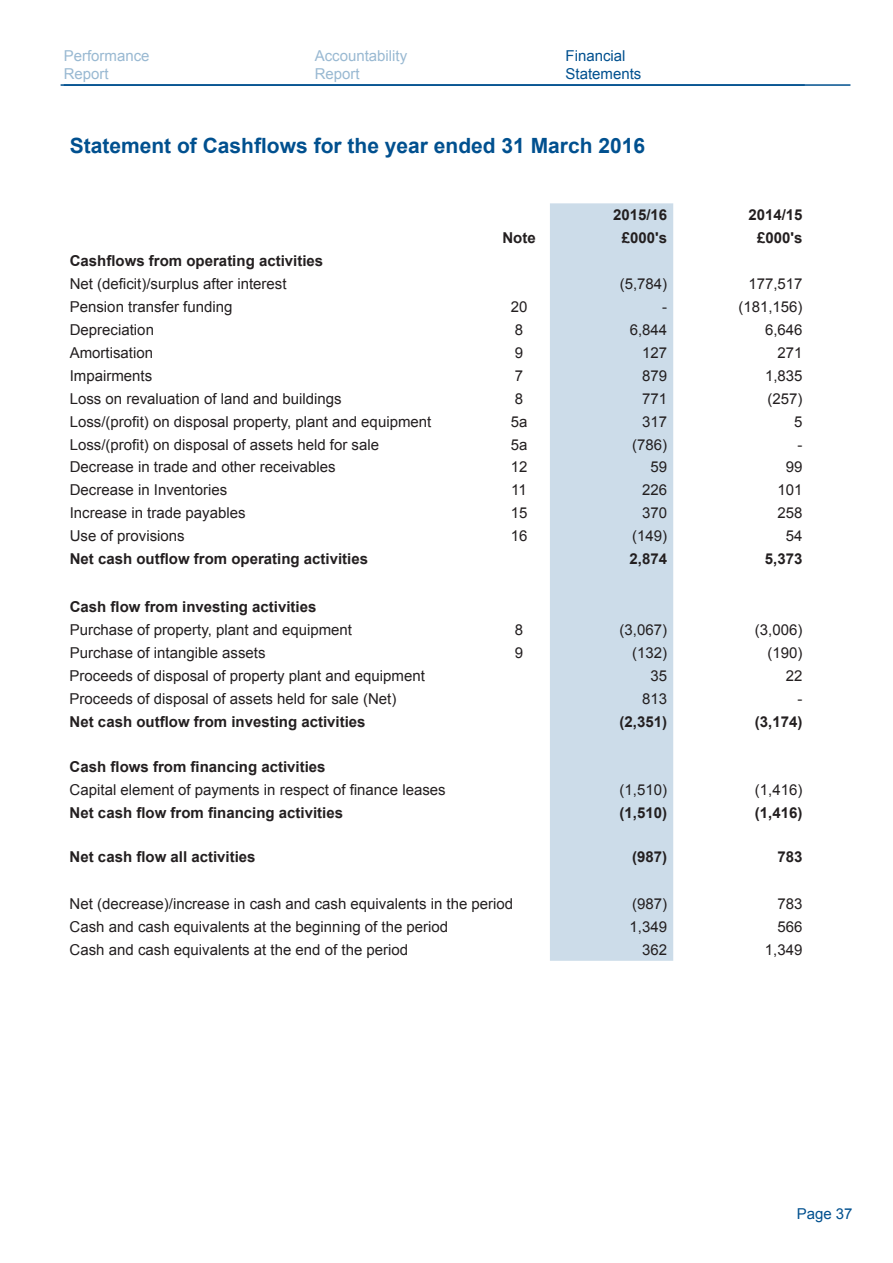
<style>
.page{position:relative;width:893px;height:1263px;background:#fff}
.page>*{position:absolute;margin:0;border:0;box-sizing:border-box;transform-origin:0 0}
.t1{font:700 21px "Arial";color:#00508f}
.t2{font:15px "Arial";color:#231f20}
.t3{font:700 15px "Arial";color:#231f20}
.t4{font:15px/18px "Arial";color:#99b9d2}
.t5{font:15px/18px "Arial";color:#00508f}
</style>
<div class="page">
<hr style="left:64px;top:84px;width:786px;height:2px;background:#00508f">
<hr style="left:61px;top:84px;width:744px;height:2px;background:#00508f">
<div style="left:550px;top:203px;width:123px;height:758px;background:#ccdce9"></div>
<p class="t4" style="left:64px;top:47px;width:87px">Performance<br>Report</p>
<p class="t4" style="left:315px;top:47px;width:94px">Accountability<br>Report</p>
<p class="t5" style="left:565px;top:47px;width:77px">Financial<br>Statements</p>
<h1 class="t1" style="left:70px;top:131px;width:577px">Statement of Cashflows for the year ended 31 March 2016</h1>
<p class="t3" style="left:613px;top:205px;width:56px">2015/16</p>
<p class="t3" style="left:748px;top:205px;width:56px">2014/15</p>
<p class="t3" style="left:502px;top:228px;width:35px">Note</p>
<p class="t3" style="left:622px;top:228px;width:47px">£000's</p>
<p class="t3" style="left:757px;top:228px;width:47px">£000's</p>
<p class="t3" style="left:70px;top:251px;width:255px">Cashflows from operating activities</p>
<p class="t2" style="left:70px;top:274px;width:218px">Net (deficit)/surplus after interest</p>
<p class="t2" style="left:620px;top:274px;width:49px">(5,784)</p>
<p class="t2" style="left:748px;top:274px;width:56px">177,517</p>
<p class="t2" style="left:70px;top:297px;width:164px">Pension transfer funding</p>
<p class="t2" style="left:511px;top:297px;width:18px">20</p>
<p class="t2" style="left:662px;top:297px;width:6px">-</p>
<p class="t2" style="left:738px;top:297px;width:66px">(181,156)</p>
<p class="t2" style="left:70px;top:320px;width:86px">Depreciation</p>
<p class="t2" style="left:515px;top:320px;width:10px">8</p>
<p class="t2" style="left:630px;top:320px;width:39px">6,844</p>
<p class="t2" style="left:765px;top:320px;width:39px">6,646</p>
<p class="t2" style="left:70px;top:343px;width:85px">Amortisation</p>
<p class="t2" style="left:515px;top:343px;width:10px">9</p>
<p class="t2" style="left:642px;top:343px;width:27px">127</p>
<p class="t2" style="left:777px;top:343px;width:27px">271</p>
<p class="t2" style="left:70px;top:366px;width:84px">Impairments</p>
<p class="t2" style="left:515px;top:366px;width:10px">7</p>
<p class="t2" style="left:642px;top:366px;width:27px">879</p>
<p class="t2" style="left:765px;top:366px;width:39px">1,835</p>
<p class="t2" style="left:70px;top:389px;width:273px">Loss on revaluation of land and buildings</p>
<p class="t2" style="left:515px;top:389px;width:10px">8</p>
<p class="t2" style="left:642px;top:389px;width:27px">771</p>
<p class="t2" style="left:767px;top:389px;width:37px">(257)</p>
<p class="t2" style="left:70px;top:411px;width:363px">Loss/(profit) on disposal property, plant and equipment</p>
<p class="t2" style="left:511px;top:411px;width:18px">5a</p>
<p class="t2" style="left:642px;top:411px;width:27px">317</p>
<p class="t2" style="left:794px;top:411px;width:10px">5</p>
<p class="t2" style="left:70px;top:434px;width:311px">Loss/(profit) on disposal of assets held for sale</p>
<p class="t2" style="left:511px;top:434px;width:18px">5a</p>
<p class="t2" style="left:632px;top:434px;width:37px">(786)</p>
<p class="t2" style="left:797px;top:434px;width:6px">-</p>
<p class="t2" style="left:70px;top:457px;width:267px">Decrease in trade and other receivables</p>
<p class="t2" style="left:511px;top:457px;width:18px">12</p>
<p class="t2" style="left:650px;top:457px;width:18px">59</p>
<p class="t2" style="left:786px;top:457px;width:18px">99</p>
<p class="t2" style="left:70px;top:480px;width:159px">Decrease in Inventories</p>
<p class="t2" style="left:511px;top:480px;width:17px">11</p>
<p class="t2" style="left:642px;top:480px;width:27px">226</p>
<p class="t2" style="left:777px;top:480px;width:27px">101</p>
<p class="t2" style="left:70px;top:503px;width:177px">Increase in trade payables</p>
<p class="t2" style="left:511px;top:503px;width:18px">15</p>
<p class="t2" style="left:642px;top:503px;width:27px">370</p>
<p class="t2" style="left:777px;top:503px;width:27px">258</p>
<p class="t2" style="left:70px;top:526px;width:117px">Use of provisions</p>
<p class="t2" style="left:511px;top:526px;width:18px">16</p>
<p class="t2" style="left:632px;top:526px;width:37px">(149)</p>
<p class="t2" style="left:786px;top:526px;width:18px">54</p>
<p class="t3" style="left:70px;top:549px;width:300px">Net cash outflow from operating activities</p>
<p class="t3" style="left:630px;top:549px;width:39px">2,874</p>
<p class="t3" style="left:765px;top:549px;width:39px">5,373</p>
<p class="t3" style="left:70px;top:597px;width:248px">Cash flow from investing activities</p>
<p class="t2" style="left:70px;top:620px;width:284px">Purchase of property, plant and equipment</p>
<p class="t2" style="left:515px;top:620px;width:10px">8</p>
<p class="t2" style="left:620px;top:620px;width:49px">(3,067)</p>
<p class="t2" style="left:755px;top:620px;width:49px">(3,006)</p>
<p class="t2" style="left:70px;top:643px;width:197px">Purchase of intangible assets</p>
<p class="t2" style="left:515px;top:643px;width:10px">9</p>
<p class="t2" style="left:632px;top:643px;width:37px">(132)</p>
<p class="t2" style="left:767px;top:643px;width:37px">(190)</p>
<p class="t2" style="left:70px;top:666px;width:357px">Proceeds of disposal of property plant and equipment</p>
<p class="t2" style="left:650px;top:666px;width:18px">35</p>
<p class="t2" style="left:786px;top:666px;width:18px">22</p>
<p class="t2" style="left:70px;top:689px;width:328px">Proceeds of disposal of assets held for sale (Net)</p>
<p class="t2" style="left:642px;top:689px;width:27px">813</p>
<p class="t2" style="left:797px;top:689px;width:6px">-</p>
<p class="t3" style="left:70px;top:712px;width:297px">Net cash outflow from investing activities</p>
<p class="t3" style="left:620px;top:712px;width:49px">(2,351)</p>
<p class="t3" style="left:755px;top:712px;width:49px">(3,174)</p>
<p class="t3" style="left:70px;top:757px;width:257px">Cash flows from financing activities</p>
<p class="t2" style="left:70px;top:780px;width:378px">Capital element of payments in respect of finance leases</p>
<p class="t2" style="left:620px;top:780px;width:49px">(1,510)</p>
<p class="t2" style="left:755px;top:780px;width:49px">(1,416)</p>
<p class="t3" style="left:70px;top:803px;width:275px">Net cash flow from financing activities</p>
<p class="t3" style="left:620px;top:803px;width:49px">(1,510)</p>
<p class="t3" style="left:755px;top:803px;width:49px">(1,416)</p>
<p class="t3" style="left:70px;top:847px;width:187px">Net cash flow all activities</p>
<p class="t3" style="left:632px;top:847px;width:37px">(987)</p>
<p class="t3" style="left:777px;top:847px;width:27px">783</p>
<p class="t2" style="left:70px;top:894px;width:445px">Net (decrease)/increase in cash and cash equivalents in the period</p>
<p class="t2" style="left:632px;top:894px;width:37px">(987)</p>
<p class="t2" style="left:777px;top:894px;width:27px">783</p>
<p class="t2" style="left:70px;top:917px;width:380px">Cash and cash equivalents at the beginning of the period</p>
<p class="t2" style="left:630px;top:917px;width:39px">1,349</p>
<p class="t2" style="left:777px;top:917px;width:27px">566</p>
<p class="t2" style="left:70px;top:940px;width:340px">Cash and cash equivalents at the end of the period</p>
<p class="t2" style="left:642px;top:940px;width:27px">362</p>
<p class="t2" style="left:765px;top:940px;width:39px">1,349</p>
<p class="t5" style="left:797px;top:1204px;width:57px">Page 37</p>
</div>
